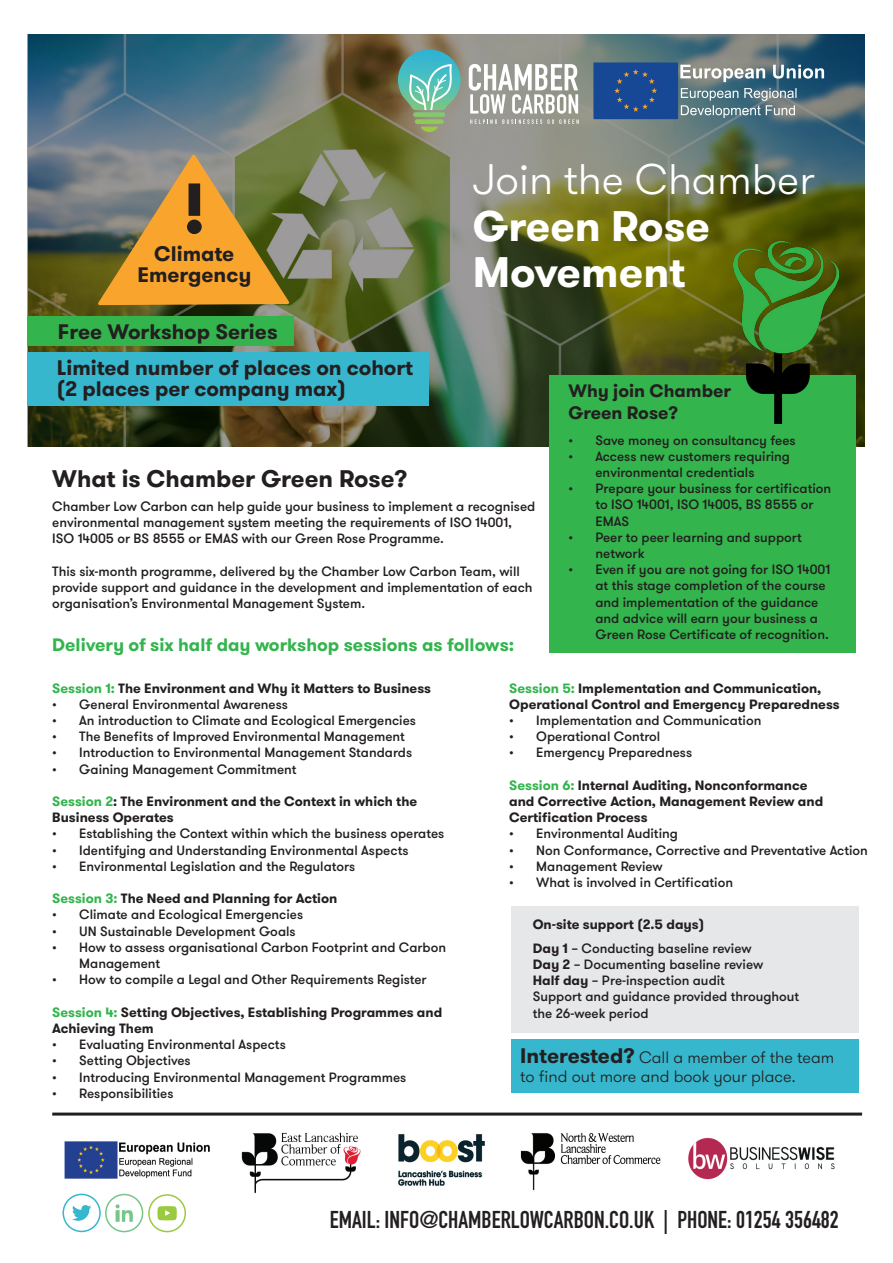
<style>
.page{position:relative;width:893px;height:1263px;background:#fff}
.page>*{position:absolute;margin:0;border:0;box-sizing:border-box;transform-origin:0 0}
.t1{font:300 42.6px/46.5px "GT Walsheim";color:#fff}
.t2{font:700 42.6px "GT Walsheim";color:#fff}
.t3{font:700 24px "DIN Condensed";color:#231f20}
.t4{font:700 24px "GT Walsheim";color:#231f20}
.t5{font:700 21px/21px "GT Walsheim";color:#231f20}
.t6{font:700 18px "GT Walsheim";color:#33b44d}
.t7{font:700 18px "GT Walsheim";color:#231f20}
.t8{font:300 16.5px "GT Walsheim";color:#231f20}
.t9{font:500 13.5px/16.2px "GT Walsheim";color:#231f20}
.t10{font:700 13.5px/16.2px "GT Walsheim";color:#231f20}
.s1{font-weight:700}
.s2{color:#33b44d}
.s3{font-weight:700;font-size:21px}
</style>
<div class="page">
<div style="left:511px;top:907px;width:347px;height:126px;background:#e6e7e9"></div>
<img style="left:27px;top:34px;width:838px;height:412px">
<svg style="left:63px;top:1212px;width:123px;height:20px"></svg>
<img style="left:62px;top:1132px;width:773px;height:80px">
<hr style="left:52px;top:1112px;width:810px;height:3px;background:#231f20">
<div style="left:549px;top:375px;width:306px;height:278px;background:#33b44d"></div>
<div style="left:413px;top:112px;width:32px;height:5px;background:#84c770;border-radius:2px"></div>
<div style="left:415px;top:119px;width:29px;height:5px;background:#8fc958;border-radius:2px"></div>
<svg style="left:421px;top:127px;width:17px;height:5px"></svg>
<svg style="left:398px;top:50px;width:63px;height:60px;background:#6eb7ad"></svg>
<svg style="left:469px;top:64px;width:110px;height:60px"></svg>
<svg style="left:680px;top:65px;width:144px;height:17px"></svg>
<svg style="left:681px;top:88px;width:115px;height:30px;background:#738d96"></svg>
<div style="left:594px;top:63px;width:84px;height:56px;background:#174896"></div>
<svg style="left:614px;top:69px;width:43px;height:43px"></svg>
<div style="left:511px;top:1039px;width:347px;height:53px;background:#37b7cd"></div>
<div style="left:27px;top:316px;width:266px;height:30px;background:#33b44d"></div>
<div style="left:27px;top:353px;width:402px;height:53px;background:#37b7cd"></div>
<img style="left:734px;top:242px;width:105px;height:182px">
<svg style="left:95px;top:150px;width:198px;height:158px;background:#ad8a46"></svg>
<p class="t5" style="left:154px;top:243px;width:82px">Climate</p>
<p class="t5" style="left:137px;top:264px;width:115px">Emergency</p>
<p class="t1" style="left:473px;top:157px;width:343px">Join the Chamber<br><span class="s1">Green Rose</span></p>
<p class="t2" style="left:473px;top:245px;width:214px">Movement</p>
<p class="t5" style="left:58px;top:321px;width:221px">Free Workshop Series</p>
<p class="t5" style="left:57px;top:357px;width:358px">Limited number of places on cohort (2 places per company max)</p>
<p class="t7" style="left:568px;top:379px;width:164px">Why join Chamber</p>
<p class="t7" style="left:568px;top:401px;width:111px">Green Rose?</p>
<p class="t9" style="left:568px;top:432px;width:229px">• Save money on consultancy fees</p>
<p class="t9" style="left:595px;top:448px;width:196px;text-indent:-27px">• Access new customers requiring environmental credentials</p>
<p class="t9" style="left:595px;top:481px;width:237px;text-indent:-27px">• Prepare your business for certification to ISO 14001, ISO 14005, BS 8555 or<br>EMAS</p>
<p class="t9" style="left:595px;top:529px;width:208px;text-indent:-27px">• Peer to peer learning and support network</p>
<p class="t9" style="left:595px;top:562px;width:236px;text-indent:-27px">• Even if you are not going for ISO 14001 at this stage completion of the course and implementation of the guidance and advice will earn your business a Green Rose Certificate of recognition.</p>
<p class="t4" style="left:52px;top:463px;width:357px">What is Chamber Green Rose?</p>
<p class="t9" style="left:52px;top:498px;width:485px">Chamber Low Carbon can help guide your business to implement a recognised environmental management system meeting the requirements of ISO 14001,<br>ISO 14005 or BS 8555 or EMAS with our Green Rose Programme.</p>
<p class="t9" style="left:52px;top:563px;width:482px">This six-month programme, delivered by the Chamber Low Carbon Team, will provide support and guidance in the development and implementation of each organisation’s Environmental Management System.</p>
<p class="t6" style="left:52px;top:633px;width:464px">Delivery of six half day workshop sessions as follows:</p>
<p class="t10" style="left:509px;top:680px;width:332px"><span class="s2">Session 5:</span> Implementation and Communication,<br>Operational Control and Emergency Preparedness</p>
<p class="t9" style="left:509px;top:712px;width:254px">• Implementation and Communication</p>
<p class="t9" style="left:509px;top:729px;width:153px">• Operational Control</p>
<p class="t9" style="left:509px;top:745px;width:184px">• Emergency Preparedness</p>
<p class="t10" style="left:509px;top:777px;width:316px"><span class="s2">Session 6:</span> Internal Auditing, Nonconformance and Corrective Action, Management Review and<br>Certification Process</p>
<p class="t9" style="left:509px;top:826px;width:170px">• Environmental Auditing</p>
<p class="t9" style="left:509px;top:842px;width:360px">• Non Conformance, Corrective and Preventative Action</p>
<p class="t9" style="left:509px;top:858px;width:155px">• Management Review</p>
<p class="t9" style="left:509px;top:874px;width:225px">• What is involved in Certification</p>
<p class="t10" style="left:533px;top:916px;width:173px">On-site support (2.5 days)</p>
<p class="t9" style="left:533px;top:940px;width:220px"><span class="s1">Day 1</span> – Conducting baseline review</p>
<p class="t9" style="left:533px;top:956px;width:232px"><span class="s1">Day 2</span> – Documenting baseline review</p>
<p class="t9" style="left:533px;top:973px;width:194px"><span class="s1">Half day</span> – Pre-inspection audit</p>
<p class="t9" style="left:533px;top:989px;width:268px">Support and guidance provided throughout the 26-week period</p>
<p class="t10" style="left:52px;top:680px;width:380px"><span class="s2">Session 1:</span> The Environment and Why it Matters to Business</p>
<p class="t9" style="left:52px;top:696px;width:237px">• General Environmental Awareness</p>
<p class="t9" style="left:52px;top:712px;width:365px">• An introduction to Climate and Ecological Emergencies</p>
<p class="t9" style="left:52px;top:729px;width:354px">• The Benefits of Improved Environmental Management</p>
<p class="t9" style="left:52px;top:745px;width:361px">• Introduction to Environmental Management Standards</p>
<p class="t9" style="left:52px;top:761px;width:246px">• Gaining Management Commitment</p>
<p class="t10" style="left:52px;top:793px;width:367px"><span class="s2">Session 2</span>: The Environment and the Context in which the<br>Business Operates</p>
<p class="t9" style="left:52px;top:826px;width:394px">• Establishing the Context within which the business operates</p>
<p class="t9" style="left:52px;top:842px;width:358px">• Identifying and Understanding Environmental Aspects</p>
<p class="t9" style="left:52px;top:858px;width:305px">• Environmental Legislation and the Regulators</p>
<p class="t10" style="left:52px;top:890px;width:287px"><span class="s2">Session 3:</span> The Need and Planning for Action</p>
<p class="t9" style="left:52px;top:907px;width:252px">• Climate and Ecological Emergencies</p>
<p class="t9" style="left:52px;top:923px;width:245px">• UN Sustainable Development Goals</p>
<p class="t9" style="left:79px;top:939px;width:368px;text-indent:-27px">• How to assess organisational Carbon Footprint and Carbon<br>Management</p>
<p class="t9" style="left:52px;top:972px;width:376px">• How to compile a Legal and Other Requirements Register</p>
<p class="t10" style="left:52px;top:1004px;width:392px"><span class="s2">Session 4:</span> Setting Objectives, Establishing Programmes and<br>Achieving Them</p>
<p class="t9" style="left:52px;top:1036px;width:235px">• Evaluating Environmental Aspects</p>
<p class="t9" style="left:52px;top:1053px;width:140px">• Setting Objectives</p>
<p class="t9" style="left:52px;top:1069px;width:356px">• Introducing Environmental Management Programmes</p>
<p class="t9" style="left:52px;top:1085px;width:123px">• Responsibilities</p>
<p class="t8" style="left:520px;top:1046px;width:316px"><span class="s3">Interested?</span> Call a member of the team</p>
<p class="t8" style="left:520px;top:1066px;width:277px">to find out more and book your place.</p>
<p class="t3" style="left:330px;top:1203px;width:510px">EMAIL: INFO@CHAMBERLOWCARBON.CO.UK | PHONE: 01254 356482</p>
</div>
